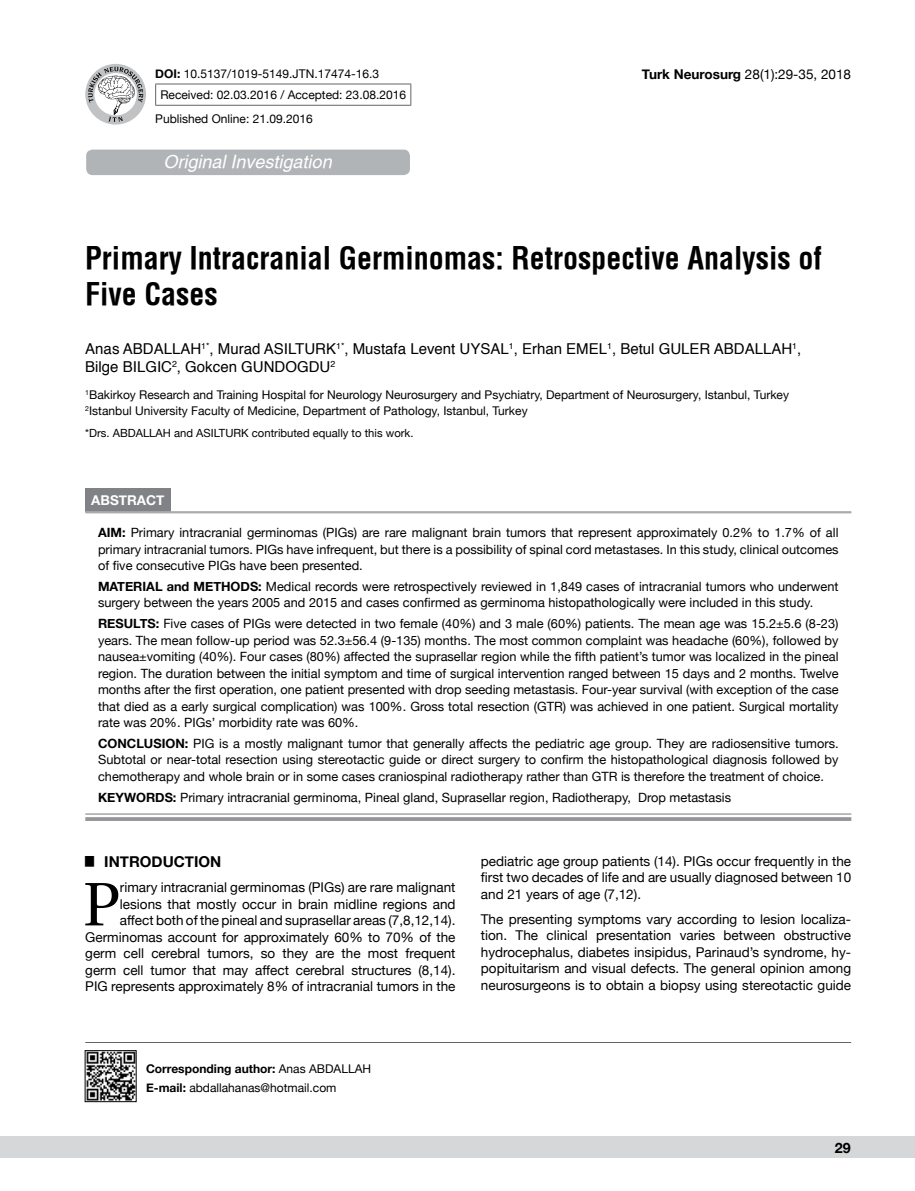
<style>
.page{position:relative;width:915px;height:1191px;background:#fff}
.page>*{position:absolute;margin:0;border:0;box-sizing:border-box;transform-origin:0 0}
.t1{font:61.2px "Utopia";color:#000}
.t2{font:700 30px/36px "Helvetica Condens";color:#000}
.t3{font:italic 500 18px "Helvetica";color:#fff}
.t4{font:15px/18px "Helvetica";color:#000}
.t5{font:700 15px "Helvetica Neue";color:#000}
.t6{font:700 14.25px "Helvetica Neue";color:#000}
.t7{font:13.5px/16.5px "Helvetica Neue";color:#000;text-align:justify}
.t8{font:700 13.5px "Helvetica Neue";color:#fff}
.t9{font:12.75px/16.5px "Helvetica Neue";color:#000;text-align:justify}
.t10{font:700 12.75px "Helvetica Neue";color:#000}
.t11{font:12px/18.6px "Helvetica Neue";color:#000}
.t12{font:11.25px "Helvetica Neue";color:#000}
.s1{font-weight:700}
</style>
<div class="page">
<div style="left:0;top:1136px;width:914px;height:22px;background:#d5d7d8"></div>
<div style="left:86px;top:150px;width:324px;height:25px;background:#b1b4b6;border-radius:6px"></div>
<hr style="left:85px;top:1042px;width:765px;height:1px;background:#636466">
<hr style="left:155px;top:84px;width:256px;height:1px;background:#636466">
<svg style="left:155px;top:84px;width:1px;height:21px"></svg>
<svg style="left:410px;top:84px;width:1px;height:21px"></svg>
<hr style="left:155px;top:105px;width:256px;height:1px;background:#636466">
<svg style="left:85px;top:64px;width:61px;height:61px"></svg>
<svg style="left:88px;top:67px;width:55px;height:55px"></svg>
<img style="left:87px;top:1052px;width:47px;height:47px">
<div style="left:85px;top:1050px;width:51px;height:51px;border:1px solid #000"></div>
<div style="left:85px;top:488px;width:85px;height:23px;background:#808285"></div>
<svg style="left:85px;top:814px;width:766px;height:1px"></svg>
<hr style="left:85px;top:511px;width:766px;height:1px;background:#939598">
<hr style="left:85px;top:512px;width:766px;height:1px;background:#939598">
<hr style="left:85px;top:813px;width:766px;height:1px;background:#939598">
<svg style="left:85px;top:817px;width:766px;height:4px;background:#999b9e"></svg>
<p class="t11" style="left:160px;top:63px;width:247px;line-height:21.9px;text-indent:-5px"><span class="s1">DOI:</span> 10.5137/1019-5149.JTN.17474-16.3<br>Received: 02.03.2016 / Accepted: 23.08.2016</p>
<p class="t11" style="left:155px;top:110px;width:159px">Published Online: 21.09.2016</p>
<h3 class="t3" style="left:163px;top:151px;width:170px">Original Investigation</h3>
<p class="t7" style="left:641px;top:67px;width:210px"><span class="s1">Turk Neurosurg</span> 28(1):29-35, 2018</p>
<h2 class="t2" style="left:85px;top:240px;width:737px">Primary Intracranial Germinomas: Retrospective Analysis of<br>Five Cases</h2>
<p class="t4" style="left:85px;top:340px;width:717px">Anas ABDALLAH<sup>1*</sup>, Murad ASILTURK<sup>1*</sup>, Mustafa Levent UYSAL<sup>1</sup>, Erhan EMEL<sup>1</sup>, Betul GULER ABDALLAH<sup>1</sup>,<br>Bilge BILGIC<sup>2</sup>, Gokcen GUNDOGDU<sup>2</sup></p>
<p class="t11" style="left:85px;top:388px;width:705px;line-height:15.8px"><sup>1</sup>Bakirkoy Research and Training Hospital for Neurology Neurosurgery and Psychiatry, Department of Neurosurgery, Istanbul, Turkey<br><sup>2</sup>Istanbul University Faculty of Medicine, Department of Pathology, Istanbul, Turkey</p>
<p class="t12" style="left:85px;top:425px;width:329px">*Drs. ABDALLAH and ASILTURK contributed equally to this work.</p>
<p class="t8" style="left:91px;top:489px;width:75px">ABSTRACT</p>
<p class="t9" style="left:98px;top:525px;width:741px"><span class="s1">AIm:</span> Primary intracranial germinomas (PIGs) are rare malignant brain tumors that represent approximately 0.2% to 1.7% of all primary intracranial tumors. PIGs have infrequent, but there is a possibility of spinal cord metastases. In this study, clinical outcomes of five consecutive PIGs have been presented.</p>
<p class="t10" style="left:98px;top:576px;width:10px">Mater</p>
<p class="t10" style="left:142px;top:576px;width:61px">Ial and Met</p>
<p class="t10" style="left:221px;top:576px;width:20px">hods</p>
<p class="t9" style="left:98px;top:579px;width:741px;text-indent:160px"><span class="s1">:</span> Medical records were retrospectively reviewed in 1,849 cases of intracranial tumors who underwent surgery between the years 2005 and 2015 and cases confirmed as germinoma histopathologically were included in this study.</p>
<p class="t9" style="left:98px;top:616px;width:741px"><span class="s1">Results:</span> Five cases of PIGs were detected in two female (40%) and 3 male (60%) patients. The mean age was 15.2±5.6 (8-23) years. The mean follow-up period was 52.3±56.4 (9-135) months. The most common complaint was headache (60%), followed by nausea±vomiting (40%). Four cases (80%) affected the suprasellar region while the fifth patient’s tumor was localized in the pineal region. The duration between the initial symptom and time of surgical intervention ranged between 15 days and 2 months. Twelve months after the first operation, one patient presented with drop seeding metastasis. Four-year survival (with exception of the case that died as a early surgical complication) was 100%. Gross total resection (GTR) was achieved in one patient. Surgical mortality rate was 20%. PIGs’ morbidity rate was 60%.</p>
<p class="t10" style="left:98px;top:733px;width:20px">Conc</p>
<p class="t9" style="left:98px;top:736px;width:741px;text-indent:38px"><span class="s1">lusIon :</span> PIG is a mostly malignant tumor that generally affects the pediatric age group. They are radiosensitive tumors.<br>Subtotal or near-total resection using stereotactic guide or direct surgery to confirm the histopathological diagnosis followed by chemotherapy and whole brain or in some cases craniospinal radiotherapy rather than GTR is therefore the treatment of choice.</p>
<p class="t10" style="left:98px;top:787px;width:49px">Keywords</p>
<p class="t9" style="left:173px;top:789px;width:559px"><span class="s1">:</span> Primary intracranial germinoma, Pineal gland, Suprasellar region, Radiotherapy, Drop metastasis</p>
<p class="t5" style="left:85px;top:850px;width:137px"><sup>█</sup> INTRODUCTION</p>
<h1 class="t1" style="left:83px;top:869px;width:38px">P</h1>
<p class="t7" style="left:85px;top:880px;width:371px;text-align:right">rimary intracranial germinomas (PIGs) are rare malignant lesions that mostly occur in brain midline regions and affect both of the pineal and suprasellar areas (7,8,12,14).<br>Germinomas account for approximately 60% to 70% of the germ cell cerebral tumors, so they are the most frequent germ cell tumor that may affect cerebral structures (8,14).<br>PIG represents approximately 8% of intracranial tumors in the</p>
<p class="t7" style="left:480px;top:853px;width:371px">pediatric age group patients (14). PIGs occur frequently in the first two decades of life and are usually diagnosed between 10 and 21 years of age (7,12).</p>
<p class="t7" style="left:480px;top:911px;width:371px">The presenting symptoms vary according to lesion localiza&shy;tion. The clinical presentation varies between obstructive hydrocephalus, diabetes insipidus, Parinaud’s syndrome, hy&shy;popituitarism and visual defects. The general opinion among neurosurgeons is to obtain a biopsy using stereotactic guide</p>
<p class="t11" style="left:146px;top:1060px;width:226px"><span class="s1">Corresponding author:</span> Anas ABDALLAH<br><span class="s1">E-mail:</span> abdallahanas@hotmail.com</p>
<p class="t6" style="left:834px;top:1137px;width:17px">29</p>
</div>
